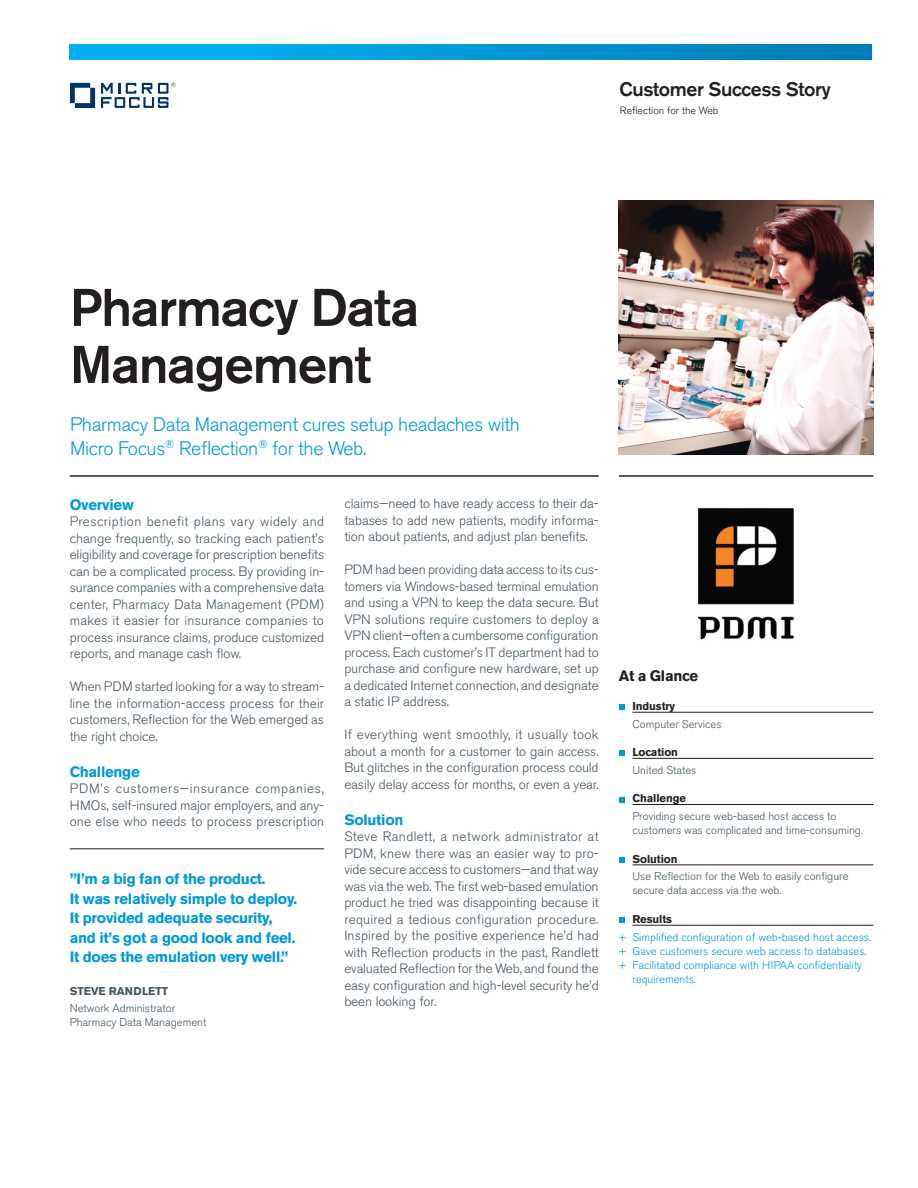
<style>
.page{position:relative;width:918px;height:1188px;background:#fff}
.page>*{position:absolute;margin:0;border:0;box-sizing:border-box;transform-origin:0 0}
.headline_36_38-black{font:500 52.5px/57px "Akzidenz Grotesk BE";letter-spacing:-.02em;color:#231f20}
.intro1_13_16-lt__gre{font:300 19.5px/24px "Akzidenz Grotesk BE";letter-spacing:-.02em;color:#0099da}
.collateral_name_13_1{font:500 19.5px "Akzidenz Grotesk BE";letter-spacing:-.02em;color:#231f20}
.pull_quote_10_13-red{font:700 15px/19.5px "Akzidenz Grotesk BE";letter-spacing:-.02em;color:#0099da}
.subhead_10_13-red{font:700 15px "Akzidenz Grotesk BE";letter-spacing:-.02em;color:#0099da}
.subhead_10_13-black{font:700 15px "Akzidenz Grotesk BE";letter-spacing:-.02em;color:#231f20}
.body_9_11{font:300 13.5px/16.5px "Akzidenz Grotesk BE";letter-spacing:-.005em;color:#45555f;text-align:justify}
.caption_7_5_9_5-grey{font:300 11.25px/14.2px "Akzidenz Grotesk BE";color:#45555f}
.caption_7_5_9_5_ital{font:300 11.25px/14.2px "Akzidenz Grotesk BE";color:#0099da}
.caption_7_5_9_5_rule{font:700 11.25px "Akzidenz Grotesk BE";letter-spacing:-.01em;color:#231f20}
.quote_company_7_5_9{font:300 11.25px "Akzidenz Grotesk BE";color:#45555f}
.quote_title_7_5_11_i{font:300 11.25px "Akzidenz Grotesk BE";color:#45555f}
.quote_name_7_5_11-gr{font:700 11.25px "Akzidenz Grotesk BE";color:#45555f}
.caption_7_9_5-black{font:300 10.5px "Akzidenz Grotesk BE";color:#231f20}
</style>
<div class="page">
<hr style="left:70px;top:475px;width:529px;height:2px;background:#231f20">
<hr style="left:619px;top:475px;width:254px;height:2px;background:#231f20">
<img style="left:619px;top:201px;width:254px;height:254px">
<hr style="left:632px;top:712px;width:241px;height:1px;background:#231f20">
<hr style="left:632px;top:758px;width:241px;height:1px;background:#231f20">
<hr style="left:632px;top:804px;width:241px;height:1px;background:#231f20">
<hr style="left:632px;top:865px;width:241px;height:1px;background:#231f20">
<hr style="left:632px;top:925px;width:241px;height:1px;background:#231f20">
<svg style="left:619px;top:705px;width:5px;height:5px"></svg>
<svg style="left:619px;top:751px;width:5px;height:5px"></svg>
<svg style="left:619px;top:797px;width:5px;height:5px"></svg>
<svg style="left:619px;top:857px;width:5px;height:6px"></svg>
<svg style="left:619px;top:918px;width:5px;height:5px"></svg>
<svg style="left:70px;top:45px;width:802px;height:14px;background:#0098d6"></svg>
<svg style="left:70px;top:83px;width:25px;height:25px"></svg>
<svg style="left:101px;top:82px;width:75px;height:26px"></svg>
<hr style="left:70px;top:849px;width:254px;height:1px;background:#231f20">
<img style="left:697px;top:508px;width:97px;height:132px">
<p class="collateral_name_13_1" style="left:619px;top:77px;width:213px">Customer Success Story</p>
<p class="caption_7_9_5-black" style="left:620px;top:104px;width:100px">Reflection for the Web</p>
<p class="headline_36_38-black" style="left:70px;top:279px;width:351px">Pharmacy Data<br>Management</p>
<p class="intro1_13_16-lt__gre" style="left:70px;top:413px;width:451px">Pharmacy Data Management cures setup headaches with<br>Micro Focus<sup>®</sup> Reflection<sup>®</sup> for the Web.</p>
<p class="subhead_10_13-red" style="left:70px;top:496px;width:66px">Overview</p>
<p class="body_9_11" style="left:70px;top:514px;width:256px">Prescription benefit plans vary widely and change frequently, so tracking each patient’s eligibility and coverage for prescription benefits can be a complicated process. By providing in&shy;surance companies with a comprehensive data center, Pharmacy Data Management (PDM) makes it easier for insurance companies to process insurance claims, produce customized reports, and manage cash flow.</p>
<p class="body_9_11" style="left:70px;top:679px;width:256px">When PDM started looking for a way to stream&shy;line the information-access process for their customers, Reflection for the Web emerged as the right choice.</p>
<p class="subhead_10_13-red" style="left:70px;top:763px;width:72px">Challenge</p>
<p class="body_9_11" style="left:70px;top:781px;width:256px">PDM’s customers—insurance companies, HMOs, self-insured major employers, and any&shy;one else who needs to process prescription</p>
<p class="pull_quote_10_13-red" style="left:70px;top:869px;width:229px">”I’m a big fan of the product.<br>It was relatively simple to deploy.<br>It provided adequate security, and it’s got a good look and feel.<br>It does the emulation very well.”</p>
<p class="quote_name_7_5_11-gr" style="left:70px;top:985px;width:100px">STEVE RANDLETT</p>
<p class="quote_title_7_5_11_i" style="left:70px;top:1002px;width:107px">Network Administrator</p>
<p class="quote_company_7_5_9" style="left:70px;top:1016px;width:138px">Pharmacy Data Management</p>
<p class="body_9_11" style="left:344px;top:496px;width:256px">claims—need to have ready access to their da&shy;tabases to add new patients, modify informa&shy;tion about patients, and adjust plan benefits.</p>
<p class="body_9_11" style="left:344px;top:562px;width:256px">PDM had been providing data access to its cus&shy;tomers via Windows-based terminal emulation and using a VPN to keep the data secure. But VPN solutions require customers to deploy a VPN client—often a cumbersome configuration process. Each customer’s IT department had to purchase and configure new hardware, set up a dedicated Internet connection, and designate a static IP address.</p>
<p class="body_9_11" style="left:344px;top:727px;width:256px">If everything went smoothly, it usually took about a month for a customer to gain access.<br>But glitches in the configuration process could easily delay access for months, or even a year.</p>
<p class="subhead_10_13-red" style="left:344px;top:811px;width:61px">Solution</p>
<p class="body_9_11" style="left:344px;top:829px;width:256px">Steve Randlett, a network administrator at PDM, knew there was an easier way to pro&shy;vide secure access to customers—and that way was via the web. The first web-based emulation product he tried was disappointing because it required a tedious configuration procedure.<br>Inspired by the positive experience he’d had with Reflection products in the past, Randlett evaluated Reflection for the Web, and found the easy configuration and high-level security he’d been looking for.</p>
<p class="subhead_10_13-black" style="left:619px;top:667px;width:81px">At a Glance</p>
<p class="caption_7_5_9_5_rule" style="left:632px;top:699px;width:44px">Industry</p>
<p class="caption_7_5_9_5-grey" style="left:632px;top:717px;width:91px">Computer Services</p>
<p class="caption_7_5_9_5_rule" style="left:632px;top:746px;width:47px">Location</p>
<p class="caption_7_5_9_5-grey" style="left:632px;top:763px;width:66px">United States</p>
<p class="caption_7_5_9_5_rule" style="left:632px;top:792px;width:55px">Challenge</p>
<p class="caption_7_5_9_5-grey" style="left:632px;top:809px;width:232px">Providing secure web-based host access to customers was complicated and time-consuming.</p>
<p class="caption_7_5_9_5_rule" style="left:632px;top:852px;width:47px">Solution</p>
<p class="caption_7_5_9_5-grey" style="left:632px;top:869px;width:218px">Use Reflection for the Web to easily configure secure data access via the web.</p>
<p class="caption_7_5_9_5_rule" style="left:632px;top:912px;width:41px">Results</p>
<p class="caption_7_5_9_5_ital" style="left:619px;top:930px;width:253px">+ Simplified configuration of web-based host access.</p>
<p class="caption_7_5_9_5_ital" style="left:619px;top:944px;width:249px">+ Gave customers secure web access to databases.</p>
<p class="caption_7_5_9_5_ital" style="left:632px;top:958px;width:231px;text-indent:-14px">+ Facilitated compliance with HIPAA confidentiality requirements.</p>
</div>
